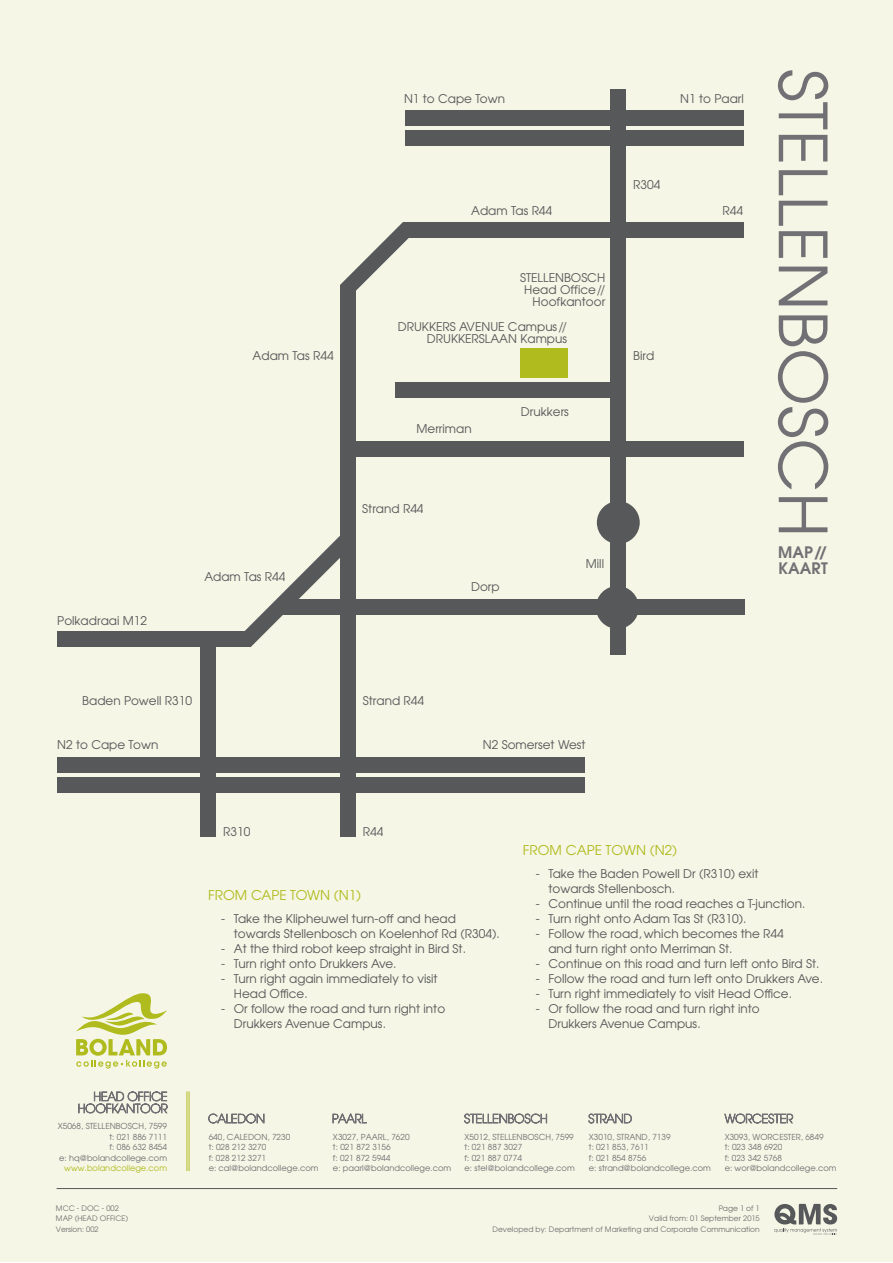
<style>
.page{position:relative;width:893px;height:1263px;background:#fff}
.page>*{position:absolute;margin:0;border:0;box-sizing:border-box;transform-origin:0 0}
.t1{font:66px "Avant Garde";color:#717074}
.t2{font:600 15.75px/15.8px "Avant Garde";color:#717074}
.t3{font:13.5px "Avant Garde";color:#b0bb1d}
.t4{font:12px/15px "Avant Garde";color:#57585a}
.t5{font:8.25px/10.5px "Avant Garde";color:#717074}
.t6{font:8.25px "Avant Garde";color:#b0bb1d}
.t7{font:7.5px/10.5px "Avant Garde";color:#717074;text-align:right}
</style>
<div class="page">
<div style="left:0;top:0;width:893px;height:1261px;background:#f5f6e5"></div>
<hr style="left:57px;top:1188px;width:780px;height:1px;background:#57585a">
<svg style="left:774px;top:1204px;width:63px;height:31px"></svg>
<svg style="left:76px;top:993px;width:91px;height:76px"></svg>
<svg style="left:78px;top:1092px;width:90px;height:21px"></svg>
<hr style="left:189px;top:1091px;width:1px;height:80px;background:#b0bb1d">
<hr style="left:187px;top:1091px;width:1px;height:80px;background:#b0bb1d">
<svg style="left:208px;top:1113px;width:56px;height:10px"></svg>
<svg style="left:333px;top:1114px;width:34px;height:9px"></svg>
<svg style="left:464px;top:1113px;width:83px;height:10px"></svg>
<svg style="left:724px;top:1113px;width:69px;height:11px"></svg>
<svg style="left:588px;top:1114px;width:44px;height:9px"></svg>
<div style="left:405px;top:110px;width:338px;height:16px;background:#57585a"></div>
<div style="left:610px;top:89px;width:16px;height:566px;background:#57585a"></div>
<div style="left:395px;top:383px;width:227px;height:15px;background:#57585a"></div>
<div style="left:597px;top:501px;width:43px;height:43px;background:#57585a;border-radius:50%"></div>
<div style="left:280px;top:599px;width:464px;height:16px;background:#57585a"></div>
<div style="left:403px;top:222px;width:341px;height:16px;background:#57585a"></div>
<div style="left:405px;top:130px;width:338px;height:16px;background:#57585a"></div>
<div style="left:520px;top:348px;width:47px;height:30px;background:#b0bb1d"></div>
<svg style="left:340px;top:222px;width:69px;height:74px"></svg>
<div style="left:351px;top:441px;width:393px;height:16px;background:#57585a"></div>
<div style="left:596px;top:586px;width:43px;height:43px;background:#57585a;border-radius:50%"></div>
<svg style="left:239px;top:536px;width:101px;height:111px"></svg>
<div style="left:57px;top:632px;width:193px;height:15px;background:#57585a"></div>
<div style="left:200px;top:634px;width:16px;height:203px;background:#57585a"></div>
<div style="left:57px;top:757px;width:527px;height:15px;background:#57585a"></div>
<div style="left:57px;top:777px;width:527px;height:16px;background:#57585a"></div>
<div style="left:340px;top:285px;width:15px;height:552px;background:#57585a"></div>
<p class="t4" style="left:404px;top:91px;width:103px">N1 to Cape Town</p>
<p class="t4" style="left:680px;top:91px;width:65px">N1 to Paarl</p>
<p class="t4" style="left:471px;top:202px;width:83px">Adam Tas R44</p>
<p class="t4" style="left:520px;top:271px;width:87px;line-height:12px;text-align:right">STELLENBOSCH<br>Head Office//<br>Hoofkantoor</p>
<p class="t4" style="left:253px;top:348px;width:83px">Adam Tas R44</p>
<p class="t4" style="left:57px;top:613px;width:91px">Polkadraai M12</p>
<p class="t4" style="left:204px;top:569px;width:83px">Adam Tas R44</p>
<p class="t4" style="left:82px;top:693px;width:111px">Baden Powell R310</p>
<p class="t4" style="left:398px;top:321px;width:171px;line-height:12px;text-align:right">DRUKKERS AVENUE Campus//<br>DRUKKERSLAAN Kampus</p>
<p class="t4" style="left:416px;top:421px;width:57px">Merriman</p>
<p class="t4" style="left:521px;top:404px;width:49px">Drukkers</p>
<p class="t4" style="left:362px;top:501px;width:63px">Strand R44</p>
<p class="t4" style="left:471px;top:579px;width:30px">Dorp</p>
<p class="t4" style="left:586px;top:556px;width:20px">Mill</p>
<p class="t4" style="left:363px;top:693px;width:63px">Strand R44</p>
<p class="t4" style="left:57px;top:737px;width:103px">N2 to Cape Town</p>
<p class="t4" style="left:483px;top:737px;width:104px">N2 Somerset West</p>
<p class="t4" style="left:633px;top:177px;width:29px">R304</p>
<p class="t4" style="left:633px;top:348px;width:23px">Bird</p>
<p class="t4" style="left:223px;top:824px;width:29px">R310</p>
<p class="t4" style="left:363px;top:824px;width:22px">R44</p>
<p class="t4" style="left:722px;top:202px;width:22px">R44</p>
<h1 class="t1" style="left:844px;top:69px;width:470px;rotate:90deg">STELLENBOSCH</h1>
<h2 class="t2" style="left:778px;top:544px;width:51px">MAP//<br>KAART</h2>
<p class="t5" style="left:58px;top:1121px;width:111px;text-align:right">X5068, STELLENBOSCH, 7599 t: 021 886 7111<br>f: 086 632 8454<br>e: hq@bolandcollege.com</p>
<p class="t6" style="left:64px;top:1163px;width:104px">www.bolandcollege.com</p>
<p class="t7" style="left:56px;top:1202px;width:74px;text-align:left">MCC - DOC - 002<br>MAP (HEAD OFFICE)<br>Version: 002</p>
<p class="t3" style="left:208px;top:887px;width:154px">FROM CAPE TOWN (N1)</p>
<p class="t4" style="left:234px;top:911px;width:267px;text-indent:-13px">- Take the Klipheuwel turn-off and head towards Stellenbosch on Koelenhof Rd (R304).</p>
<p class="t4" style="left:221px;top:941px;width:246px">- At the third robot keep straight in Bird St.</p>
<p class="t4" style="left:221px;top:956px;width:177px">- Turn right onto Drukkers Ave.</p>
<p class="t4" style="left:234px;top:971px;width:205px;text-indent:-13px">- Turn right again immediately to visit<br>Head Office.</p>
<p class="t4" style="left:234px;top:1001px;width:213px;text-indent:-13px">- Or follow the road and turn right into<br>Drukkers Avenue Campus.</p>
<p class="t3" style="left:523px;top:841px;width:156px">FROM CAPE TOWN (N2)</p>
<p class="t4" style="left:548px;top:866px;width:212px;text-indent:-13px">- Take the Baden Powell Dr (R310) exit towards Stellenbosch.</p>
<p class="t4" style="left:536px;top:896px;width:271px">- Continue until the road reaches a T-junction.</p>
<p class="t4" style="left:536px;top:911px;width:212px">- Turn right onto Adam Tas St (R310).</p>
<p class="t4" style="left:548px;top:926px;width:237px;text-indent:-13px">- Follow the road, which becomes the R44 and turn right onto Merriman St.</p>
<p class="t4" style="left:536px;top:956px;width:285px">- Continue on this road and turn left onto Bird St.</p>
<p class="t4" style="left:536px;top:971px;width:289px">- Follow the road and turn left onto Drukkers Ave.</p>
<p class="t4" style="left:536px;top:986px;width:258px">- Turn right immediately to visit Head Office.</p>
<p class="t4" style="left:548px;top:1001px;width:213px;text-indent:-13px">- Or follow the road and turn right into<br>Drukkers Avenue Campus.</p>
<p class="t5" style="left:209px;top:1131px;width:111px">640, CALEDON, 7230<br>t: 028 212 3270<br>f: 028 212 3271<br>e: cal@bolandcollege.com</p>
<p class="t5" style="left:333px;top:1131px;width:120px">X3027, PAARL, 7620<br>t: 021 872 3156<br>f: 021 872 5944<br>e: paarl@bolandcollege.com</p>
<p class="t5" style="left:465px;top:1131px;width:112px">X5012, STELLENBOSCH, 7599 t: 021 887 3027<br>f: 021 887 0774<br>e: stel@bolandcollege.com</p>
<p class="t5" style="left:725px;top:1131px;width:113px">X3093, WORCESTER, 6849<br>t: 023 348 6920<br>f: 023 342 5768<br>e: wor@bolandcollege.com</p>
<p class="t5" style="left:589px;top:1131px;width:123px">X3010, STRAND, 7139<br>t: 021 853, 7611<br>f: 021 854 8756<br>e: strand@bolandcollege.com</p>
<p class="t7" style="left:492px;top:1202px;width:269px">Page 1 of 1<br>Valid from: 01 September 2015<br>Developed by: Department of Marketing and Corporate Communication</p>
</div>
